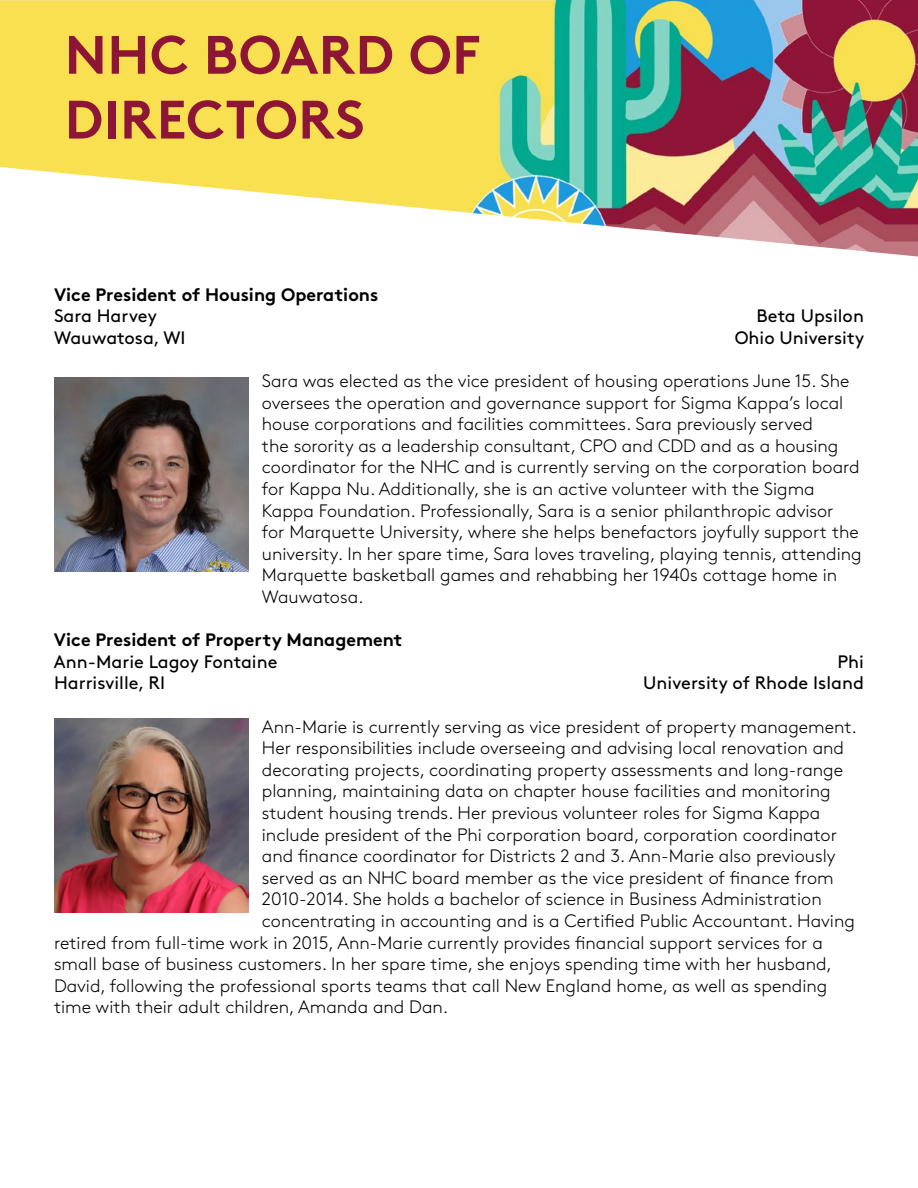
<style>
.page{position:relative;width:918px;height:1188px;background:#fff}
.page>*{position:absolute;margin:0;border:0;box-sizing:border-box;transform-origin:0 0}
.t1{font:700 54px/64.8px "Brown Pro";letter-spacing:.01em;color:#8d1637}
.t2{font:300 18px/21.6px "Brown Pro";color:#000}
.t3{font:18px "Brown Pro";color:#000}
.t4{font:700 18px "Brown Pro";color:#000}
</style>
<div class="page">
<img style="left:0;top:0;width:918px;height:257px">
<img style="left:54px;top:378px;width:194px;height:194px">
<img style="left:54px;top:718px;width:194px;height:195px">
<h1 class="t1" style="left:65px;top:17px;width:417px">NHC BOARD OF<br>DIRECTORS</h1>
<p class="t4" style="left:54px;top:280px;width:326px">Vice President of Housing Operations</p>
<p class="t3" style="left:54px;top:302px;width:104px">Sara Harvey</p>
<p class="t3" style="left:756px;top:302px;width:109px">Beta Upsilon</p>
<p class="t3" style="left:54px;top:324px;width:133px">Wauwatosa, WI</p>
<p class="t3" style="left:735px;top:324px;width:131px">Ohio University</p>
<p class="t2" style="left:262px;top:369px;width:601px">Sara was elected as the vice president of housing operations June 15. She oversees the operation and governance support for Sigma Kappa’s local house corporations and facilities committees. Sara previously served<br>the sorority as a leadership consultant, CPO and CDD and as a housing coordinator for the NHC and is currently serving on the corporation board for Kappa Nu. Additionally, she is an active volunteer with the Sigma Kappa Foundation. Professionally, Sara is a senior philanthropic advisor<br>for Marquette University, where she helps benefactors joyfully support the university. In her spare time, Sara loves traveling, playing tennis, attending Marquette basketball games and rehabbing her 1940s cottage home in Wauwatosa.</p>
<p class="t4" style="left:54px;top:625px;width:350px">Vice President of Property Management</p>
<p class="t3" style="left:54px;top:648px;width:225px">Ann-Marie Lagoy Fontaine</p>
<p class="t3" style="left:837px;top:648px;width:28px">Phi</p>
<p class="t3" style="left:54px;top:669px;width:113px">Harrisville, RI</p>
<p class="t3" style="left:643px;top:669px;width:222px">University of Rhode Island</p>
<p class="t2" style="left:262px;top:714px;width:597px">Ann-Marie is currently serving as vice president of property management.</p>
<p class="t2" style="left:262px;top:736px;width:584px">Her responsibilities include overseeing and advising local renovation and</p>
<p class="t2" style="left:262px;top:758px;width:583px">decorating projects, coordinating property assessments and long-range</p>
<p class="t2" style="left:262px;top:779px;width:570px">planning, maintaining data on chapter house facilities and monitoring</p>
<p class="t2" style="left:262px;top:801px;width:560px">student housing trends. Her previous volunteer roles for Sigma Kappa</p>
<p class="t2" style="left:262px;top:822px;width:577px">include president of the Phi corporation board, corporation coordinator</p>
<p class="t2" style="left:262px;top:844px;width:575px">and finance coordinator for Districts 2 and 3. Ann-Marie also previously</p>
<p class="t2" style="left:262px;top:866px;width:573px">served as an NHC board member as the vice president of finance from</p>
<p class="t2" style="left:262px;top:887px;width:561px">2010-2014. She holds a bachelor of science in Business Administration</p>
<p class="t2" style="left:262px;top:909px;width:595px">concentrating in accounting and is a Certified Public Accountant. Having</p>
<p class="t2" style="left:54px;top:930px;width:770px">retired from full-time work in 2015, Ann-Marie currently provides financial support services for a</p>
<p class="t2" style="left:54px;top:952px;width:780px">small base of business customers. In her spare time, she enjoys spending time with her husband,</p>
<p class="t2" style="left:54px;top:974px;width:775px">David, following the professional sports teams that call New England home, as well as spending</p>
<p class="t2" style="left:54px;top:995px;width:396px">time with their adult children, Amanda and Dan.</p>
</div>
